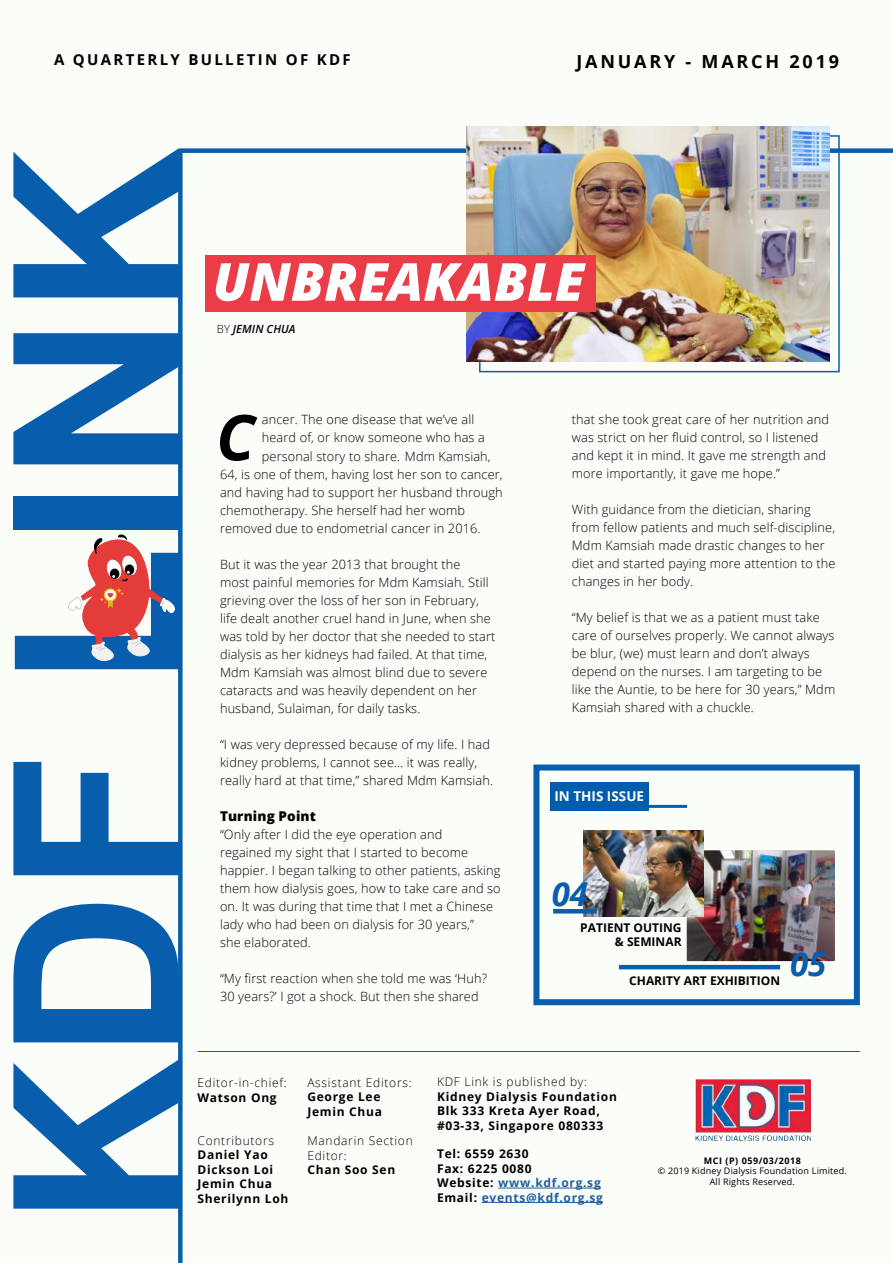
<style>
.page{position:relative;width:893px;height:1263px;background:#fbfdf8}
.page>*{position:absolute;margin:0;border:0;box-sizing:border-box;transform-origin:0 0}
.t1{font:700 231px "Arial";color:#085eac}
.t2{font:italic 700 63.15px "Open Sans";color:#000}
.t3{font:italic 800 52.5px "Open Sans";color:#fff}
.t4{font:italic 700 33px "Open Sans";color:#085eac}
.t5{font:700 18px "Open Sans";letter-spacing:.155em;color:#000}
.t6{font:700 15px "Open Sans";letter-spacing:.155em;color:#000}
.t7{font:800 13.5px "Open Sans";letter-spacing:.01em;color:#000}
.t8{font:700 13.5px "Open Sans";color:#fff}
.t9{font:300 12.75px/18px "Open Sans";letter-spacing:.01em;color:#000}
.t10{font:700 12px/14.4px "Open Sans";letter-spacing:.06em;color:#000}
.t11{font:300 12px/14.4px "Open Sans";letter-spacing:.06em;color:#000}
.t12{font:700 12px/14.4px "Open Sans";color:#000;text-align:right}
.t13{font:italic 600 11.25px "Open Sans";letter-spacing:.005em;color:#000}
.t14{font:9px/10.8px "Open Sans";letter-spacing:.02em;color:#000;text-align:center}
.t15{font:700 9px "Open Sans";letter-spacing:.06em;color:#000}
.s1{font-weight:300;font-style:normal}
.s2{color:#215e9e}
</style>
<div class="page">
<img style="left:695px;top:1081px;width:114px;height:59px">
<div style="left:692px;top:1078px;width:120px;height:65px;border:2px solid #fff"></div>
<hr style="left:498px;top:1188px;width:103px;height:1px;background:#215e9e">
<hr style="left:482px;top:1202px;width:121px;height:1px;background:#215e9e">
<div style="left:178px;top:149px;width:5px;height:1114px;background:#085eac"></div>
<div style="left:179px;top:148px;width:714px;height:5px;background:#085eac"></div>
<hr style="left:198px;top:1051px;width:662px;height:1px;background:#085eac">
<div style="left:479px;top:135px;width:361px;height:237px;border:2px solid #085eac"></div>
<div style="left:533px;top:764px;width:327px;height:241px;border:6px solid #085eac"></div>
<div style="left:550px;top:783px;width:99px;height:28px;background:#005cac"></div>
<hr style="left:636px;top:805px;width:51px;height:3px;background:#085eac">
<hr style="left:619px;top:965px;width:161px;height:4px;background:#085eac">
<img style="left:687px;top:850px;width:148px;height:111px">
<img style="left:583px;top:830px;width:121px;height:87px">
<hr style="left:553px;top:909px;width:43px;height:4px;background:#085eac">
<img style="left:466px;top:127px;width:363px;height:235px">
<div style="left:205px;top:255px;width:390px;height:56px;background:#eb3d47"></div>
<svg style="left:68px;top:534px;width:97px;height:127px"></svg>
<p class="t6" style="left:54px;top:49px;width:298px">A QUARTERLY BULLETIN OF KDF</p>
<h3 class="t5" style="left:576px;top:49px;width:264px">JANUARY - MARCH 2019</h3>
<h1 class="t1" style="left:-55px;top:1226px;width:1079px;rotate:-90deg">KDF LINK</h1>
<h3 class="t3" style="left:213px;top:242px;width:373px">UNBREAKABLE</h3>
<p class="t13" style="left:217px;top:321px;width:80px"><span class="s1">BY</span> JEMIN CHUA</p>
<h2 class="t2" style="left:216px;top:393px;width:40px">C</h2>
<p class="t9" style="left:262px;top:410px;width:214px">ancer. The one disease that we’ve all</p>
<p class="t9" style="left:262px;top:428px;width:225px">heard of, or know someone who has a</p>
<p class="t9" style="left:262px;top:447px;width:230px">personal story to share. Mdm Kamsiah,</p>
<p class="t9" style="left:220px;top:465px;width:284px">64, is one of them, having lost her son to cancer,</p>
<p class="t9" style="left:220px;top:483px;width:284px">and having had to support her husband through</p>
<p class="t9" style="left:220px;top:501px;width:247px">chemotherapy. She herself had her womb</p>
<p class="t9" style="left:220px;top:519px;width:262px">removed due to endometrial cancer in 2016.</p>
<p class="t9" style="left:220px;top:555px;width:277px">But it was the year 2013 that brought the<br>most painful memories for Mdm Kamsiah. Still grieving over the loss of her son in February, life dealt another cruel hand in June, when she was told by her doctor that she needed to start dialysis as her kidneys had failed. At that time, Mdm Kamsiah was almost blind due to severe cataracts and was heavily dependent on her husband, Sulaiman, for daily tasks.</p>
<p class="t9" style="left:220px;top:735px;width:275px">“I was very depressed because of my life. I had kidney problems, I cannot see… it was really, really hard at that time,” shared Mdm Kamsiah.</p>
<p class="t7" style="left:220px;top:806px;width:97px">Turning Point</p>
<p class="t9" style="left:220px;top:825px;width:282px">“Only after I did the eye operation and<br>regained my sight that I started to become happier. I began talking to other patients, asking them how dialysis goes, how to take care and so on. It was during that time that I met a Chinese lady who had been on dialysis for 30 years,”<br>she elaborated.</p>
<p class="t9" style="left:220px;top:969px;width:269px">“My first reaction when she told me was ‘Huh?<br>30 years?’ I got a shock. But then she shared</p>
<p class="t9" style="left:572px;top:410px;width:259px">that she took great care of her nutrition and was strict on her fluid control, so I listened and kept it in mind. It gave me strength and more importantly, it gave me hope.”</p>
<p class="t9" style="left:572px;top:500px;width:265px">With guidance from the dietician, sharing from fellow patients and much self-discipline, Mdm Kamsiah made drastic changes to her diet and started paying more attention to the changes in her body.</p>
<p class="t9" style="left:572px;top:608px;width:265px">“My belief is that we as a patient must take care of ourselves properly. We cannot always be blur, (we) must learn and don’t always depend on the nurses. I am targeting to be like the Auntie, to be here for 30 years,” Mdm Kamsiah shared with a chuckle.</p>
<p class="t8" style="left:554px;top:787px;width:91px">IN THIS ISSUE</p>
<h3 class="t4" style="left:552px;top:870px;width:38px">04</h3>
<p class="t12" style="left:580px;top:920px;width:103px">PATIENT OUTING &amp; SEMINAR</p>
<p class="t12" style="left:629px;top:973px;width:152px">CHARITY ART EXHIBITION</p>
<h3 class="t4" style="left:790px;top:941px;width:38px">05</h3>
<p class="t11" style="left:198px;top:1075px;width:91px">Editor-in-chief:</p>
<p class="t10" style="left:198px;top:1090px;width:81px">Watson Ong</p>
<p class="t11" style="left:198px;top:1133px;width:78px">Contributors</p>
<p class="t10" style="left:198px;top:1147px;width:92px">Daniel Yao<br>Dickson Loi<br>Jemin Chua<br>Sherilynn Loh</p>
<p class="t11" style="left:307px;top:1075px;width:106px">Assistant Editors:</p>
<p class="t10" style="left:307px;top:1089px;width:76px">George Lee<br>Jemin Chua</p>
<p class="t11" style="left:307px;top:1133px;width:107px">Mandarin Section<br>Editor:</p>
<p class="t10" style="left:307px;top:1162px;width:89px">Chan Soo Sen</p>
<p class="t11" style="left:437px;top:1074px;width:151px">KDF Link is published by:</p>
<p class="t10" style="left:437px;top:1089px;width:181px">Kidney Dialysis Foundation<br>Blk 333 Kreta Ayer Road, #03-33, Singapore 080333</p>
<p class="t10" style="left:437px;top:1146px;width:167px">Tel: 6559 2630<br>Fax: 6225 0080<br>Website: <span class="s2">www.kdf.org.sg<br></span>Email: <span class="s2">events@kdf.org.sg</span></p>
<p class="t15" style="left:704px;top:1154px;width:99px">MCI (P) 059/03/2018</p>
<p class="t14" style="left:658px;top:1165px;width:190px">© 2019 Kidney Dialysis Foundation Limited.<br>All Rights Reserved.</p>
</div>
